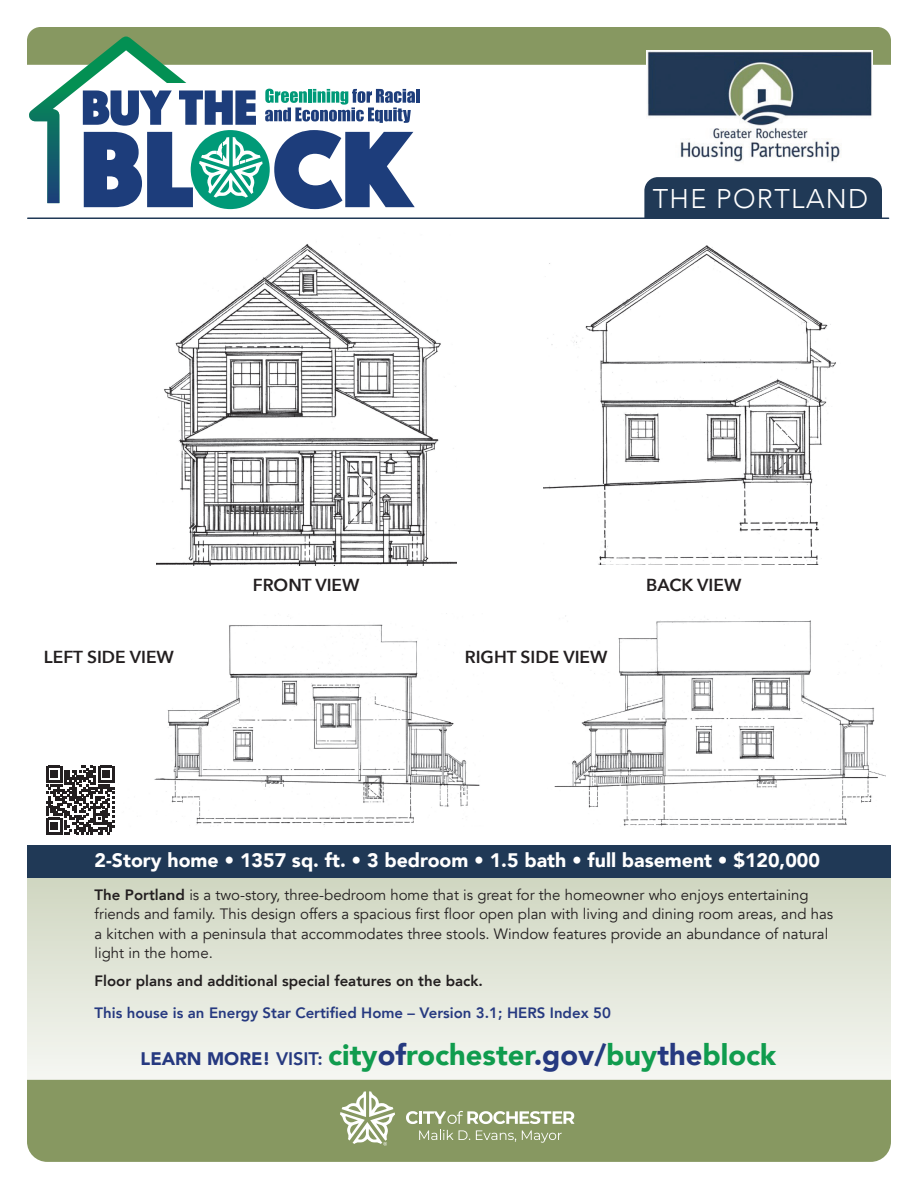
<style>
.page{position:relative;width:918px;height:1188px;background:#fff}
.page>*{position:absolute;margin:0;border:0;box-sizing:border-box;transform-origin:0 0}
.t1{font:900 29.1px "Avenir";color:#109c4e}
.t2{font:300 27px "Avenir";letter-spacing:.05em;color:#fff}
.t3{font:900 19.5px "Avenir";color:#fff}
.t4{font:600 17.4px "Avenir Next";color:#231f20}
.t5{font:15px/19.5px "Avenir";color:#231f20}
.t6{font:800 15px "Avenir";color:#263980}
.t7{font:800 15px "Avenir";color:#231f20}
.s1{font-weight:800}
.s2{font-size:18.15px;color:#263980}
.s3{font-weight:800;font-size:18.15px;color:#263980}
.s4{color:#263980}
</style>
<div class="page">
<svg style="left:27px;top:878px;width:864px;height:202px;background:#e2e6d9"></svg>
<div style="left:27px;top:846px;width:864px;height:32px;background:#203956"></div>
<div style="left:27px;top:1080px;width:864px;height:82px;background:#879861"></div>
<svg style="left:27px;top:27px;width:864px;height:191px"></svg>
<hr style="left:28px;top:218px;width:861px;height:1px;background:#203956">
<img style="left:647px;top:50px;width:226px;height:115px">
<svg style="left:340px;top:1091px;width:55px;height:55px"></svg>
<svg style="left:406px;top:1111px;width:169px;height:13px"></svg>
<svg style="left:419px;top:1130px;width:51px;height:10px"></svg>
<svg style="left:476px;top:1130px;width:40px;height:12px"></svg>
<svg style="left:522px;top:1130px;width:40px;height:13px"></svg>
<img style="left:156px;top:244px;width:300px;height:322px">
<img style="left:154px;top:624px;width:326px;height:201px">
<img style="left:554px;top:615px;width:332px;height:213px">
<img style="left:544px;top:245px;width:292px;height:320px">
<svg style="left:42px;top:762px;width:76px;height:75px"></svg>
<svg style="left:46px;top:766px;width:68px;height:68px"></svg>
<h2 class="t2" style="left:653px;top:182px;width:217px">THE PORTLAND</h2>
<p class="t4" style="left:253px;top:570px;width:108px">FRONT VIEW</p>
<p class="t4" style="left:44px;top:642px;width:132px">LEFT SIDE VIEW</p>
<p class="t4" style="left:465px;top:642px;width:144px">RIGHT SIDE VIEW</p>
<p class="t4" style="left:646px;top:570px;width:97px">BACK VIEW</p>
<h3 class="t3" style="left:95px;top:843px;width:727px">2-Story home • 1357 sq. ft. • 3 bedroom • 1.5 bath • full basement • $120,000</h3>
<p class="t5" style="left:95px;top:885px;width:740px"><span class="s1">The Portland</span> is a two-story, three-bedroom home that is great for the homeowner who enjoys entertaining friends and family. This design offers a spacious first floor open plan with living and dining room areas, and has a kitchen with a peninsula that accommodates three stools. Window features provide an abundance of natural light in the home.</p>
<p class="t7" style="left:95px;top:969px;width:390px">Floor plans and additional special features on the back.</p>
<p class="t6" style="left:95px;top:1001px;width:518px">This house is an Energy Star Certified Home – Version 3.1; HERS Index 50</p>
<h1 class="t1" style="left:141px;top:1030px;width:637px"><span class="s2">LEARN MORE!</span> <span class="s3">VISIT:</span> city<span class="s4">of</span>rochester<span class="s4">.gov/</span>buy<span class="s4">the</span>block</h1>
</div>
